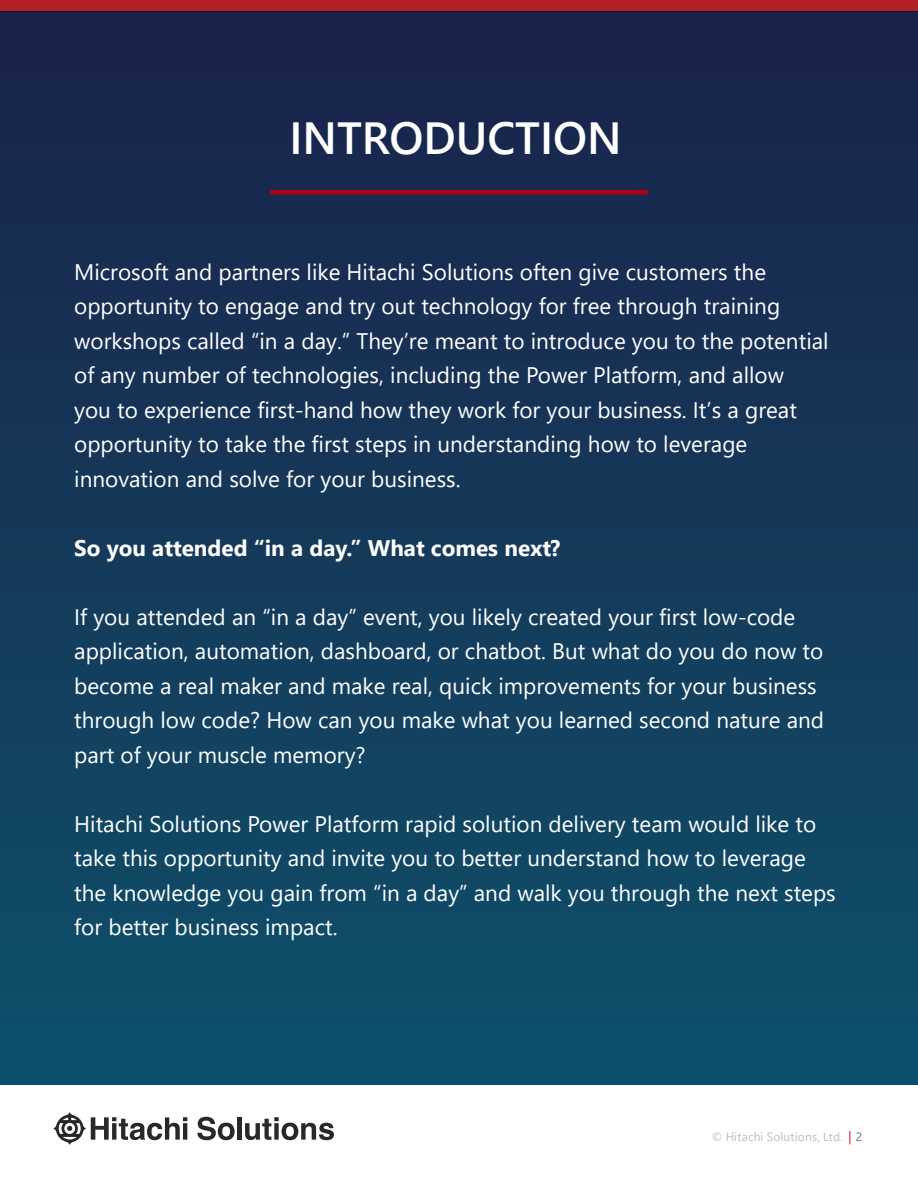
<style>
.page{position:relative;width:918px;height:1188px;background:#fff}
.page>*{position:absolute;margin:0;border:0;box-sizing:border-box;transform-origin:0 0}
.t1{font:600 45px "Segoe UI";color:#fff}
.t2{font:22.5px/34.5px "Segoe UI";color:#fff}
.t3{font:700 22.5px "Segoe UI";color:#fff}
.t4{font:12px "Segoe UI";letter-spacing:.015em;color:#bdbdbd}
.s1{color:#717174}
</style>
<div class="page">
<div style="left:0;top:0;width:918px;height:11px;background:#b02026"></div>
<svg style="left:53px;top:1112px;width:134px;height:33px"></svg>
<hr style="left:183px;top:1123px;width:4px;height:17px;background:#292829">
<svg style="left:197px;top:1117px;width:38px;height:23px"></svg>
<div style="left:237px;top:1117px;width:5px;height:23px;background:#292829"></div>
<svg style="left:245px;top:1117px;width:89px;height:23px"></svg>
<svg style="left:849px;top:1131px;width:1px;height:13px"></svg>
<div style="left:0;top:11px;width:918px;height:1073px;background:linear-gradient(to bottom,#1a224a,#0d516b)"></div>
<hr style="left:270px;top:190px;width:378px;height:4px;background:#b1000e">
<h1 class="t1" style="left:289px;top:95px;width:334px">INTRODUCTION</h1>
<p class="t2" style="left:74px;top:253px;width:756px">Microsoft and partners like Hitachi Solutions often give customers the opportunity to engage and try out technology for free through training workshops called “in a day.” They’re meant to introduce you to the potential of any number of technologies, including the Power Platform, and allow<br>you to experience first-hand how they work for your business. It’s a great opportunity to take the first steps in understanding how to leverage innovation and solve for your business.</p>
<p class="t3" style="left:74px;top:527px;width:488px">So you attended “in a day.” What comes next?</p>
<p class="t2" style="left:74px;top:598px;width:751px">If you attended an “in a day” event, you likely created your first low-code application, automation, dashboard, or chatbot. But what do you do now to become a real maker and make real, quick improvements for your business through low code? How can you make what you learned second nature and part of your muscle memory?</p>
<p class="t2" style="left:74px;top:805px;width:763px">Hitachi Solutions Power Platform rapid solution delivery team would like to take this opportunity and invite you to better understand how to leverage the knowledge you gain from “in a day” and walk you through the next steps for better business impact.</p>
<p class="t4" style="left:712px;top:1125px;width:152px">© Hitachi Solutions, Ltd. <span class="s1">2</span></p>
</div>
